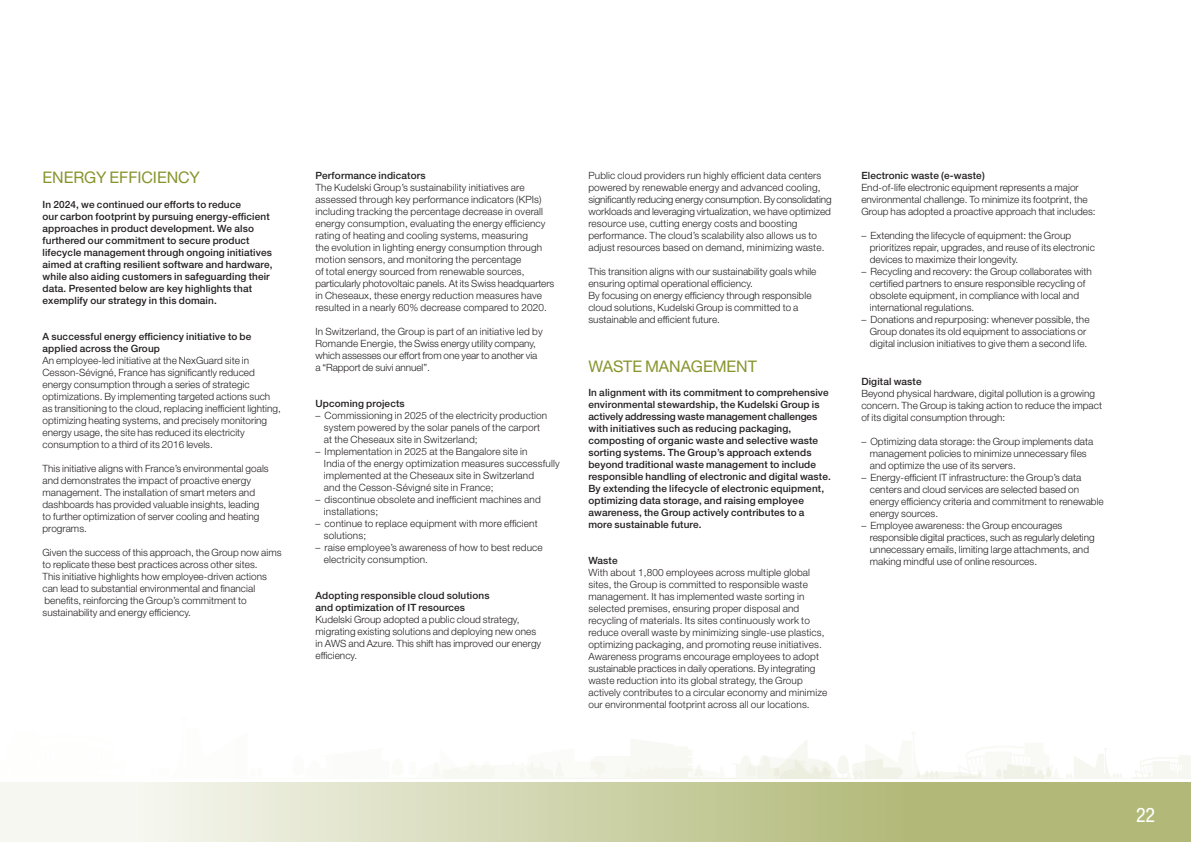
<style>
.page{position:relative;width:1191px;height:842px;background:#fff}
.page>*{position:absolute;margin:0;border:0;box-sizing:border-box;transform-origin:0 0}
.t1{font:condensed 20px "Helvetica Neue LT Std";color:#fff}
.Texte_courant{font:16px "Helvetica Neue LT Std";letter-spacing:-.005em;color:#88952d}
.Texte_courant-2{font:300 10px/12px "Helvetica Neue LT Std";letter-spacing:.005em;color:#231f20}
.Texte_courant-3{font:500 10px/12px "Helvetica Neue LT Std";letter-spacing:.015em;color:#231f20}
</style>
<div class="page">
<div style="left:0;top:782px;width:1191px;height:60px;background:#b2b978"></div>
<svg style="left:907px;top:748px;width:284px;height:31px"></svg>
<svg style="left:0;top:739px;width:907px;height:103px"></svg>
<p class="Texte_courant" style="left:43px;top:168px;width:159px">ENERGY EFFICIENCY</p>
<p class="Texte_courant-3" style="left:43px;top:198px;width:200px">In 2024, we continued our efforts to reduce</p>
<p class="Texte_courant-3" style="left:43px;top:210px;width:229px">our carbon footprint by pursuing energy-efficient approaches in product development. We also</p>
<p class="Texte_courant-3" style="left:43px;top:234px;width:209px">furthered our commitment to secure product</p>
<p class="Texte_courant-3" style="left:43px;top:246px;width:231px">lifecycle management through ongoing initiatives aimed at crafting resilient software and hardware, while also aiding customers in safeguarding their data. Presented below are key highlights that</p>
<p class="Texte_courant-3" style="left:43px;top:294px;width:176px">exemplify our strategy in this domain.</p>
<p class="Texte_courant-3" style="left:43px;top:330px;width:210px">A successful energy efficiency initiative to be</p>
<p class="Texte_courant-3" style="left:43px;top:342px;width:119px">applied across the Group</p>
<p class="Texte_courant-2" style="left:43px;top:354px;width:208px">An employee-led initiative at the NexGuard site in</p>
<p class="Texte_courant-2" style="left:43px;top:366px;width:214px">Cesson-Sévigné, France has significantly reduced</p>
<p class="Texte_courant-2" style="left:43px;top:378px;width:209px">energy consumption through a series of strategic</p>
<p class="Texte_courant-2" style="left:43px;top:390px;width:229px">optimizations. By implementing targeted actions such</p>
<p class="Texte_courant-2" style="left:43px;top:402px;width:240px">as transitioning to the cloud, replacing inefficient lighting, optimizing heating systems, and precisely monitoring</p>
<p class="Texte_courant-2" style="left:43px;top:426px;width:204px">energy usage, the site has reduced its electricity consumption to a third of its 2016 levels.</p>
<p class="Texte_courant-2" style="left:43px;top:462px;width:228px">This initiative aligns with France’s environmental goals and demonstrates the impact of proactive energy</p>
<p class="Texte_courant-2" style="left:43px;top:486px;width:218px">management. The installation of smart meters and dashboards has provided valuable insights, leading</p>
<p class="Texte_courant-2" style="left:43px;top:510px;width:218px">to further optimization of server cooling and heating</p>
<p class="Texte_courant-2" style="left:43px;top:522px;width:46px">programs.</p>
<p class="Texte_courant-2" style="left:43px;top:546px;width:240px">Given the success of this approach, the Group now aims to replicate these best practices across other sites.</p>
<p class="Texte_courant-2" style="left:43px;top:570px;width:226px">This initiative highlights how employee-driven actions</p>
<p class="Texte_courant-2" style="left:43px;top:582px;width:214px">can lead to substantial environmental and financial</p>
<p class="Texte_courant-2" style="left:45px;top:594px;width:204px">benefits, reinforcing the Group’s commitment to</p>
<p class="Texte_courant-2" style="left:43px;top:606px;width:150px">sustainability and energy efficiency.</p>
<p class="Texte_courant-3" style="left:315px;top:170px;width:112px">Performance indicators</p>
<p class="Texte_courant-2" style="left:315px;top:181px;width:210px">The Kudelski Group’s sustainability initiatives are</p>
<p class="Texte_courant-2" style="left:315px;top:193px;width:231px">assessed through key performance indicators (KPIs) including tracking the percentage decrease in overall energy consumption, evaluating the energy efficiency rating of heating and cooling systems, measuring</p>
<p class="Texte_courant-2" style="left:315px;top:241px;width:228px">the evolution in lighting energy consumption through motion sensors, and monitoring the percentage</p>
<p class="Texte_courant-2" style="left:315px;top:265px;width:210px">of total energy sourced from renewable sources,</p>
<p class="Texte_courant-2" style="left:315px;top:277px;width:240px">particularly photovoltaic panels. At its Swiss headquarters in Cheseaux, these energy reduction measures have resulted in a nearly 60% decrease compared to 2020.</p>
<p class="Texte_courant-2" style="left:315px;top:325px;width:229px">In Switzerland, the Group is part of an initiative led by<br>Romande Energie, the Swiss energy utility company, which assesses our effort from one year to another via</p>
<p class="Texte_courant-2" style="left:315px;top:361px;width:116px">a “Rapport de suivi annuel”.</p>
<p class="Texte_courant-3" style="left:315px;top:398px;width:91px">Upcoming projects</p>
<p class="Texte_courant-2" style="left:324px;top:409px;width:225px;text-indent:-9px">– Commissioning in 2025 of the electricity production system powered by the solar panels of the carport at the Cheseaux site in Switzerland;</p>
<p class="Texte_courant-2" style="left:324px;top:445px;width:237px;text-indent:-9px">– Implementation in 2025 at the Bangalore site in<br>India of the energy optimization measures successfully implemented at the Cheseaux site in Switzerland<br>and the Cesson-Sévigné site in France;</p>
<p class="Texte_courant-2" style="left:324px;top:493px;width:218px;text-indent:-9px">– discontinue obsolete and inefficient machines and installations;</p>
<p class="Texte_courant-2" style="left:324px;top:517px;width:215px;text-indent:-9px">– continue to replace equipment with more efficient solutions;</p>
<p class="Texte_courant-2" style="left:324px;top:541px;width:220px;text-indent:-9px">– raise employee’s awareness of how to best reduce electricity consumption.</p>
<p class="Texte_courant-3" style="left:315px;top:590px;width:176px">Adopting responsible cloud solutions</p>
<p class="Texte_courant-3" style="left:315px;top:602px;width:151px">and optimization of IT resources</p>
<p class="Texte_courant-2" style="left:315px;top:613px;width:205px">Kudelski Group adopted a public cloud strategy,</p>
<p class="Texte_courant-2" style="left:315px;top:625px;width:222px">migrating existing solutions and deploying new ones</p>
<p class="Texte_courant-2" style="left:315px;top:637px;width:227px">in AWS and Azure. This shift has improved our energy efficiency.</p>
<p class="Texte_courant-2" style="left:588px;top:169px;width:245px">Public cloud providers run highly efficient data centers powered by renewable energy and advanced cooling, significantly reducing energy consumption. By consolidating workloads and leveraging virtualization, we have optimized resource use, cutting energy costs and boosting</p>
<p class="Texte_courant-2" style="left:588px;top:229px;width:237px">performance. The cloud’s scalability also allows us to adjust resources based on demand, minimizing waste.</p>
<p class="Texte_courant-2" style="left:588px;top:265px;width:229px">This transition aligns with our sustainability goals while ensuring optimal operational efficiency.</p>
<p class="Texte_courant-2" style="left:588px;top:289px;width:225px">By focusing on energy efficiency through responsible cloud solutions, Kudelski Group is committed to a sustainable and efficient future.</p>
<p class="Texte_courant" style="left:588px;top:357px;width:170px">WASTE MANAGEMENT</p>
<p class="Texte_courant-3" style="left:588px;top:386px;width:244px">In alignment with its commitment to comprehensive environmental stewardship, the Kudelski Group is actively addressing waste management challenges with initiatives such as reducing packaging, composting of organic waste and selective waste sorting systems. The Group’s approach extends beyond traditional waste management to include responsible handling of electronic and digital waste.<br>By extending the lifecycle of electronic equipment, optimizing data storage, and raising employee awareness, the Group actively contributes to a more sustainable future.</p>
<p class="Texte_courant-3" style="left:588px;top:554px;width:31px">Waste</p>
<p class="Texte_courant-2" style="left:588px;top:566px;width:223px">With about 1,800 employees across multiple global sites, the Group is committed to responsible waste</p>
<p class="Texte_courant-2" style="left:588px;top:590px;width:217px">management. It has implemented waste sorting in</p>
<p class="Texte_courant-2" style="left:588px;top:602px;width:240px">selected premises, ensuring proper disposal and recycling of materials. Its sites continuously work to reduce overall waste by minimizing single-use plastics, optimizing packaging, and promoting reuse initiatives.<br>Awareness programs encourage employees to adopt sustainable practices in daily operations. By integrating waste reduction into its global strategy, the Group actively contributes to a circular economy and minimize our environmental footprint across all our locations.</p>
<p class="Texte_courant-3" style="left:861px;top:170px;width:125px">Electronic waste (e-waste)</p>
<p class="Texte_courant-2" style="left:861px;top:181px;width:219px">End-of-life electronic equipment represents a major</p>
<p class="Texte_courant-2" style="left:861px;top:193px;width:236px">environmental challenge. To minimize its footprint, the<br>Group has adopted a proactive approach that includes:</p>
<p class="Texte_courant-2" style="left:870px;top:229px;width:227px;text-indent:-9px">– Extending the lifecycle of equipment: the Group prioritizes repair, upgrades, and reuse of its electronic devices to maximize their longevity.</p>
<p class="Texte_courant-2" style="left:870px;top:265px;width:223px;text-indent:-9px">– Recycling and recovery: the Group collaborates with certified partners to ensure responsible recycling of obsolete equipment, in compliance with local and international regulations.</p>
<p class="Texte_courant-2" style="left:870px;top:313px;width:221px;text-indent:-9px">– Donations and repurposing: whenever possible, the<br>Group donates its old equipment to associations or digital inclusion initiatives to give them a second life.</p>
<p class="Texte_courant-3" style="left:861px;top:375px;width:62px">Digital waste</p>
<p class="Texte_courant-2" style="left:861px;top:387px;width:242px">Beyond physical hardware, digital pollution is a growing concern. The Group is taking action to reduce the impact of its digital consumption through:</p>
<p class="Texte_courant-2" style="left:870px;top:435px;width:225px;text-indent:-9px">– Optimizing data storage: the Group implements data management policies to minimize unnecessary files and optimize the use of its servers.</p>
<p class="Texte_courant-2" style="left:870px;top:471px;width:235px;text-indent:-9px">– Energy-efficient IT infrastructure: the Group’s data centers and cloud services are selected based on energy efficiency criteria and commitment to renewable energy sources.</p>
<p class="Texte_courant-2" style="left:870px;top:519px;width:226px;text-indent:-9px">– Employee awareness: the Group encourages responsible digital practices, such as regularly deleting unnecessary emails, limiting large attachments, and making mindful use of online resources.</p>
<h1 class="t1" style="left:1136px;top:803px;width:21px">22</h1>
</div>
